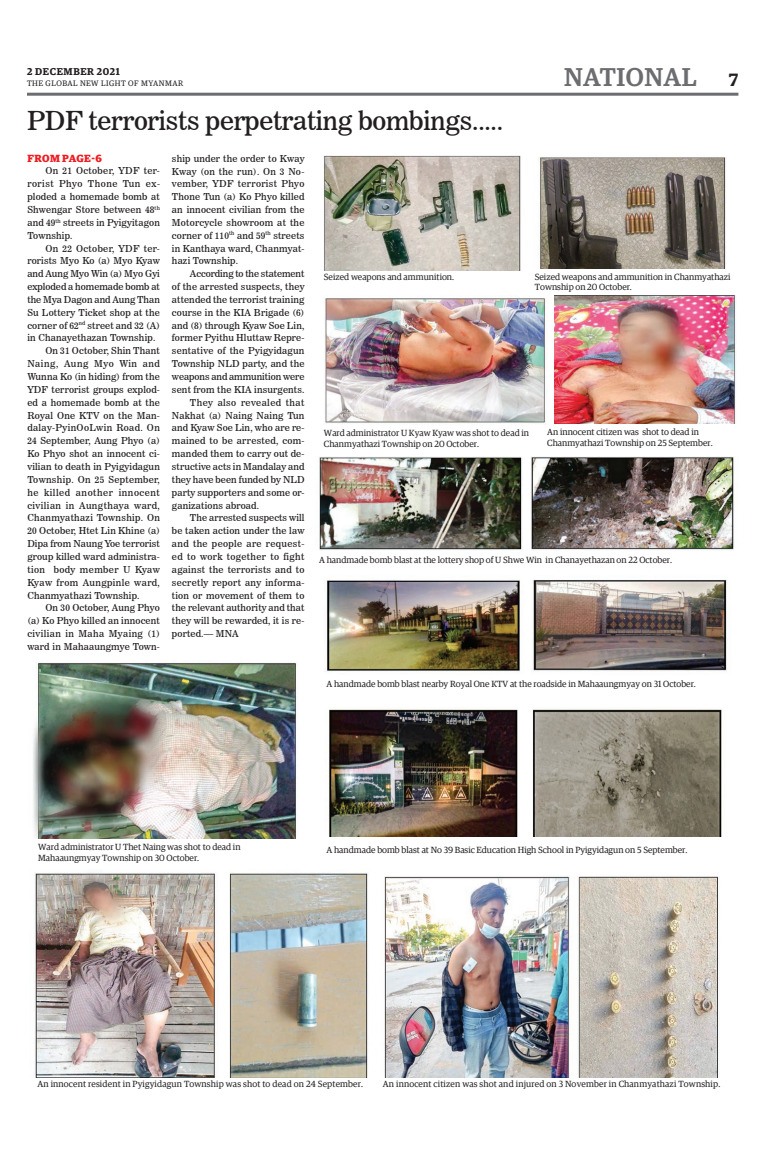
<style>
.page{position:relative;width:773px;height:1152px;background:#fff}
.page>*{position:absolute;margin:0;border:0;box-sizing:border-box;transform-origin:0 0}
.t1{font:26px "News 706 BT Roman C";letter-spacing:-.01em;color:#231f20}
.t2{font:500 26px "Guardian Egyp";color:#6c6d70}
.t3{font:700 10.5px "Guardian Egyp";letter-spacing:.025em;color:#ee1d23}
.t4{font:600 10px "Guardian Egyp";letter-spacing:.06em;color:#231f20}
.t5{font:9.5px/12.8px "News 706 BT Roman C";letter-spacing:.015em;color:#231f20;text-align:justify}
.t6{font:9.5px "News 706 BT Roman C";letter-spacing:.04em;color:#231f20}
.t7{font:9.5px "News 706 BT Roman C";letter-spacing:.035em;color:#231f20}
.t8{font:9.5px "News 706 BT Roman C";letter-spacing:-.005em;color:#231f20}
.t9{font:9.5px "News 706 BT Roman C";letter-spacing:.055em;color:#231f20}
.t10{font:9px/10.8px "Guardian Egyp";color:#231f20}
.t11{font:8px "Guardian Egyp";letter-spacing:.06em;color:#231f20}
.s1{font-weight:600;font-size:18px;color:#231f20}
</style>
<div class="page">
<hr style="left:27px;top:93px;width:711px;height:3px;background:#6c6d70">
<img style="left:540px;top:157px;width:186px;height:111px">
<img style="left:324px;top:156px;width:197px;height:114px">
<img style="left:34px;top:872px;width:334px;height:205px">
<img style="left:554px;top:296px;width:182px;height:128px">
<img style="left:325px;top:298px;width:221px;height:126px">
<img style="left:319px;top:456px;width:415px;height:94px">
<img style="left:33px;top:662px;width:264px;height:177px">
<img style="left:384px;top:876px;width:335px;height:201px">
<img style="left:326px;top:579px;width:401px;height:93px">
<img style="left:325px;top:709px;width:397px;height:127px">
<p class="t4" style="left:27px;top:64px;width:94px">2 DECEMBER 2021</p>
<p class="t11" style="left:27px;top:78px;width:158px">THE GLOBAL NEW LIGHT OF MYANMAR</p>
<h1 class="t1" style="left:27px;top:105px;width:477px">PDF terrorists perpetrating bombings.....</h1>
<h1 class="t2" style="left:564px;top:59px;width:176px">NATIONAL <span class="s1">7</span></h1>
<p class="t3" style="left:27px;top:150px;width:76px">FROM PAGE-6</p>
<p class="t5" style="left:27px;top:165px;width:134px;text-indent:18px">On 21 October, YDF ter&shy;rorist Phyo Thone Tun ex&shy;ploded a homemade bomb at Shwengar Store between 48<sup>th </sup>and 49<sup>th</sup> streets in Pyigyitagon Township.</p>
<p class="t7" style="left:45px;top:242px;width:116px">On 22 October, YDF ter-</p>
<p class="t5" style="left:27px;top:255px;width:134px">rorists Myo Ko (a) Myo Kyaw</p>
<p class="t5" style="left:27px;top:267px;width:134px">and Aung Myo Win (a) Myo Gyi</p>
<p class="t5" style="left:27px;top:280px;width:134px">exploded a homemade bomb at</p>
<p class="t5" style="left:27px;top:293px;width:134px">the Mya Dagon and Aung Than</p>
<p class="t5" style="left:27px;top:306px;width:134px">Su Lottery Ticket shop at the</p>
<p class="t5" style="left:27px;top:319px;width:134px">corner of 62<sup>nd</sup> street and 32 (A)</p>
<p class="t5" style="left:27px;top:332px;width:129px">in Chanayethazan Township.</p>
<p class="t5" style="left:45px;top:344px;width:116px">On 31 October, Shin Thant</p>
<p class="t9" style="left:27px;top:358px;width:134px">Naing, Aung Myo Win and</p>
<p class="t5" style="left:27px;top:370px;width:134px">Wunna Ko (in hiding) from the</p>
<p class="t5" style="left:27px;top:383px;width:134px">YDF terrorist groups explod-</p>
<p class="t5" style="left:27px;top:396px;width:134px">ed a homemade bomb at the</p>
<p class="t5" style="left:27px;top:409px;width:134px">Royal One KTV on the Man-</p>
<p class="t7" style="left:27px;top:422px;width:134px">dalay-PyinOoLwin Road. On</p>
<p class="t5" style="left:27px;top:434px;width:134px">24 September, Aung Phyo (a)</p>
<p class="t5" style="left:27px;top:447px;width:134px">Ko Phyo shot an innocent ci-</p>
<p class="t5" style="left:27px;top:460px;width:134px">vilian to death in Pyigyidagun</p>
<p class="t5" style="left:27px;top:473px;width:134px">Township. On 25 September,</p>
<p class="t9" style="left:27px;top:487px;width:134px">he killed another innocent</p>
<p class="t6" style="left:27px;top:499px;width:134px">civilian in Aungthaya ward,</p>
<p class="t5" style="left:27px;top:512px;width:134px">Chanmyathazi Township. On</p>
<p class="t5" style="left:27px;top:524px;width:134px">20 October, Htet Lin Khine (a)</p>
<p class="t5" style="left:27px;top:537px;width:134px">Dipa from Naung Yoe terrorist</p>
<p class="t5" style="left:27px;top:550px;width:134px">group killed ward administra-</p>
<p class="t6" style="left:27px;top:564px;width:134px">tion body member U Kyaw</p>
<p class="t6" style="left:27px;top:577px;width:134px">Kyaw from Aungpinle ward,</p>
<p class="t5" style="left:27px;top:589px;width:114px">Chanmyathazi Township.</p>
<p class="t5" style="left:45px;top:602px;width:116px">On 30 October, Aung Phyo</p>
<p class="t5" style="left:27px;top:614px;width:134px">(a) Ko Phyo killed an innocent</p>
<p class="t6" style="left:27px;top:628px;width:134px">civilian in Maha Myaing (1)</p>
<p class="t5" style="left:27px;top:640px;width:134px">ward in Mahaaungmye Town-</p>
<p class="t5" style="left:172px;top:152px;width:134px">ship under the order to Kway Kway (on the run). On 3 No&shy;vember, YDF terrorist Phyo Thone Tun (a) Ko Phyo killed an innocent civilian from the Motorcycle showroom at the corner of 110<sup>th</sup> and 59<sup>th</sup> streets in Kanthaya ward, Chanmyat&shy;hazi Township.</p>
<p class="t8" style="left:190px;top:268px;width:116px">According to the statement</p>
<p class="t5" style="left:172px;top:280px;width:134px">of the arrested suspects, they</p>
<p class="t5" style="left:172px;top:293px;width:134px">attended the terrorist training</p>
<p class="t5" style="left:172px;top:306px;width:134px">course in the KIA Brigade (6)</p>
<p class="t5" style="left:172px;top:319px;width:134px">and (8) through Kyaw Soe Lin,</p>
<p class="t5" style="left:172px;top:332px;width:134px">former Pyithu Hluttaw Repre-</p>
<p class="t5" style="left:172px;top:345px;width:134px">sentative of the Pyigyidagun</p>
<p class="t5" style="left:172px;top:357px;width:134px">Township NLD party, and the</p>
<p class="t8" style="left:172px;top:371px;width:134px">weapons and ammunition were</p>
<p class="t5" style="left:172px;top:383px;width:134px">sent from the KIA insurgents.</p>
<p class="t6" style="left:190px;top:397px;width:116px">They also revealed that</p>
<p class="t5" style="left:172px;top:409px;width:134px">Nakhat (a) Naing Naing Tun</p>
<p class="t5" style="left:172px;top:422px;width:134px">and Kyaw Soe Lin, who are re-</p>
<p class="t5" style="left:172px;top:434px;width:134px">mained to be arrested, com-</p>
<p class="t5" style="left:172px;top:447px;width:134px">manded them to carry out de-</p>
<p class="t5" style="left:172px;top:460px;width:134px">structive acts in Mandalay and</p>
<p class="t5" style="left:172px;top:473px;width:134px">they have been funded by NLD</p>
<p class="t5" style="left:172px;top:486px;width:134px">party supporters and some or-</p>
<p class="t5" style="left:172px;top:499px;width:89px">ganizations abroad.</p>
<p class="t5" style="left:190px;top:512px;width:116px">The arrested suspects will</p>
<p class="t5" style="left:172px;top:524px;width:134px">be taken action under the law</p>
<p class="t7" style="left:172px;top:538px;width:134px">and the people are request-</p>
<p class="t7" style="left:172px;top:551px;width:134px">ed to work together to fight</p>
<p class="t5" style="left:172px;top:563px;width:134px">against the terrorists and to</p>
<p class="t5" style="left:172px;top:576px;width:134px">secretly report any informa-</p>
<p class="t5" style="left:172px;top:589px;width:134px">tion or movement of them to</p>
<p class="t5" style="left:172px;top:602px;width:134px">the relevant authority and that</p>
<p class="t5" style="left:172px;top:614px;width:134px">they will be rewarded, it is re-</p>
<p class="t5" style="left:172px;top:627px;width:68px">ported.— MNA</p>
<p class="t10" style="left:324px;top:271px;width:132px">Seized weapons and ammunition.</p>
<p class="t10" style="left:535px;top:270px;width:197px">Seized weapons and ammunition in Chanmyathazi<br>Township on 20 October.</p>
<p class="t10" style="left:324px;top:427px;width:207px">Ward administrator U Kyaw Kyaw was shot to dead in<br>Chanmyathazi Township on 20 October.</p>
<p class="t10" style="left:547px;top:426px;width:167px">An innocent citizen was shot to dead in<br>Chanmyathazi Township on 25 September.</p>
<p class="t10" style="left:319px;top:554px;width:354px">A handmade bomb blast at the lottery shop of U Shwe Win in Chanayethazan on 22 October.</p>
<p class="t10" style="left:326px;top:678px;width:371px">A handmade bomb blast nearby Royal One KTV at the roadside in Mahaaungmyay on 31 October.</p>
<p class="t10" style="left:38px;top:841px;width:204px">Ward administrator U Thet Naing was shot to dead in</p>
<p class="t10" style="left:326px;top:844px;width:362px">A handmade bomb blast at No 39 Basic Education High School in Pyigyidagun on 5 September.</p>
<p class="t10" style="left:38px;top:851px;width:162px">Mahaaungmyay Township on 30 October.</p>
<p class="t10" style="left:37px;top:1078px;width:327px">An innocent resident in Pyigyidagun Township was shot to dead on 24 September.</p>
<p class="t10" style="left:383px;top:1078px;width:339px">An innocent citizen was shot and injured on 3 November in Chanmyathazi Township.</p>
</div>
